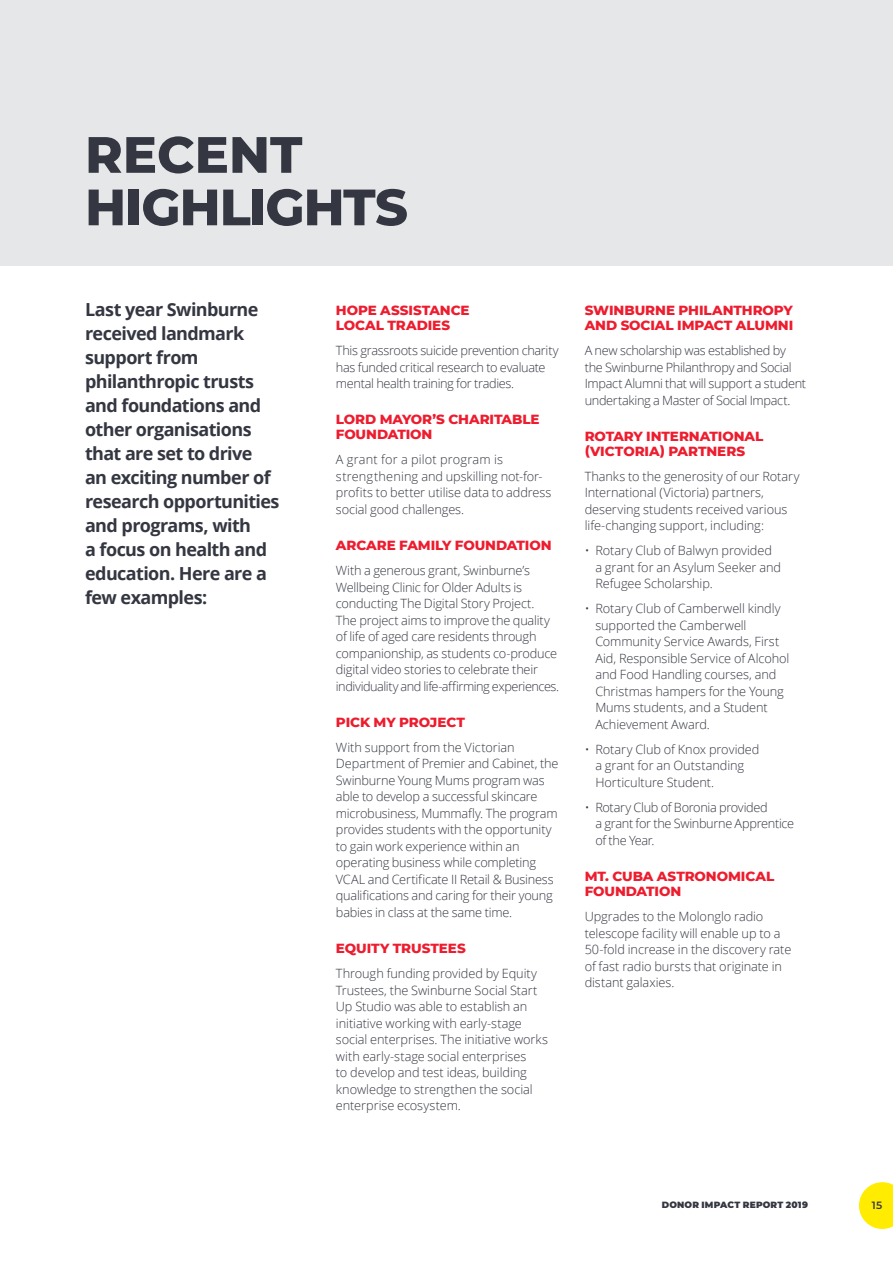
<style>
.page{position:relative;width:893px;height:1263px;background:#fff}
.page>*{position:absolute;margin:0;border:0;box-sizing:border-box;transform-origin:0 0}
._3a__Bold_Heading__C{font:800 51px/52.5px "Montserrat";letter-spacing:-.02em;color:#343741}
._3b__Bold_Intro_Para{font:700 18px/24px "Open Sans";letter-spacing:-.035em;color:#343741}
._1c__Bold_Heading__R{font:800 13.5px/15px "Montserrat";letter-spacing:-.005em;color:#ed1c2e}
._1a__Body{font:300 12.75px/16.5px "Open Sans";letter-spacing:-.01em;color:#343741}
.t1{font:600 10.5px "Montserrat";color:#343741}
.t2{font:900 9px "Montserrat";letter-spacing:.02em;color:#343741}
</style>
<div class="page">
<div style="left:0;top:0;width:893px;height:266px;background:#e6e7e8"></div>
<svg style="left:859px;top:1182px;width:34px;height:47px;background:#ffef29"></svg>
<p class="_3a__Bold_Heading__C" style="left:85px;top:126px;width:324px">RECENT<br>HIGHLIGHTS</p>
<p class="_3b__Bold_Intro_Para" style="left:85px;top:297px;width:196px">Last year Swinburne received landmark support from philanthropic trusts and foundations and other organisations that are set to drive<br>an exciting number of research opportunities and programs, with<br>a focus on health and education. Here are a few examples:</p>
<p class="_1c__Bold_Heading__R" style="left:336px;top:302px;width:135px">HOPE ASSISTANCE<br>LOCAL TRADIES</p>
<p class="_1a__Body" style="left:336px;top:342px;width:224px">This grassroots suicide prevention charity has funded critical research to evaluate mental health training for tradies.</p>
<p class="_1c__Bold_Heading__R" style="left:336px;top:411px;width:205px">LORD MAYOR’S CHARITABLE<br>FOUNDATION</p>
<p class="_1a__Body" style="left:336px;top:451px;width:217px">A grant for a pilot program is strengthening and upskilling not-for&shy;profits to better utilise data to address social good challenges.</p>
<p class="_1c__Bold_Heading__R" style="left:336px;top:537px;width:217px">ARCARE FAMILY FOUNDATION</p>
<p class="_1a__Body" style="left:336px;top:562px;width:225px">With a generous grant, Swinburne’s Wellbeing Clinic for Older Adults is conducting The Digital Story Project.<br>The project aims to improve the quality of life of aged care residents through companionship, as students co-produce digital video stories to celebrate their individuality and life-affirming experiences.</p>
<p class="_1c__Bold_Heading__R" style="left:336px;top:714px;width:131px">PICK MY PROJECT</p>
<p class="_1a__Body" style="left:336px;top:739px;width:224px">With support from the Victorian Department of Premier and Cabinet, the Swinburne Young Mums program was able to develop a successful skincare microbusiness, Mummafly. The program provides students with the opportunity to gain work experience within an operating business while completing VCAL and Certificate II Retail &amp; Business qualifications and caring for their young babies in class at the same time.</p>
<p class="_1c__Bold_Heading__R" style="left:336px;top:940px;width:131px">EQUITY TRUSTEES</p>
<p class="_1a__Body" style="left:336px;top:965px;width:214px">Through funding provided by Equity Trustees, the Swinburne Social Start Up Studio was able to establish an initiative working with early-stage social enterprises. The initiative works with early-stage social enterprises<br>to develop and test ideas, building knowledge to strengthen the social enterprise ecosystem.</p>
<p class="_1c__Bold_Heading__R" style="left:585px;top:302px;width:210px">SWINBURNE PHILANTHROPY<br>AND SOCIAL IMPACT ALUMNI</p>
<p class="_1a__Body" style="left:585px;top:342px;width:223px">A new scholarship was established by the Swinburne Philanthropy and Social Impact Alumni that will support a student undertaking a Master of Social Impact.</p>
<p class="_1c__Bold_Heading__R" style="left:585px;top:428px;width:180px">ROTARY INTERNATIONAL (VICTORIA) PARTNERS</p>
<p class="_1a__Body" style="left:585px;top:468px;width:216px">Thanks to the generosity of our Rotary International (Victoria) partners, deserving students received various life-changing support, including:</p>
<p class="_1a__Body" style="left:595px;top:542px;width:187px;text-indent:-11px">• Rotary Club of Balwyn provided a grant for an Asylum Seeker and<br>Refugee Scholarship.</p>
<p class="_1a__Body" style="left:595px;top:600px;width:196px;text-indent:-11px">• Rotary Club of Camberwell kindly supported the Camberwell<br>Community Service Awards, First<br>Aid, Responsible Service of Alcohol and Food Handling courses, and<br>Christmas hampers for the Young<br>Mums students, and a Student<br>Achievement Award.</p>
<p class="_1a__Body" style="left:595px;top:741px;width:166px;text-indent:-11px">• Rotary Club of Knox provided a grant for an Outstanding<br>Horticulture Student.</p>
<p class="_1a__Body" style="left:595px;top:799px;width:200px;text-indent:-11px">• Rotary Club of Boronia provided<br>a grant for the Swinburne Apprentice of the Year.</p>
<p class="_1c__Bold_Heading__R" style="left:585px;top:868px;width:191px">MT. CUBA ASTRONOMICAL<br>FOUNDATION</p>
<p class="_1a__Body" style="left:585px;top:908px;width:208px">Upgrades to the Molonglo radio telescope facility will enable up to a<br>50-fold increase in the discovery rate of fast radio bursts that originate in distant galaxies.</p>
<p class="t2" style="left:662px;top:1198px;width:148px">DONOR IMPACT REPORT 2019</p>
<p class="t1" style="left:872px;top:1197px;width:12px">15</p>
</div>
